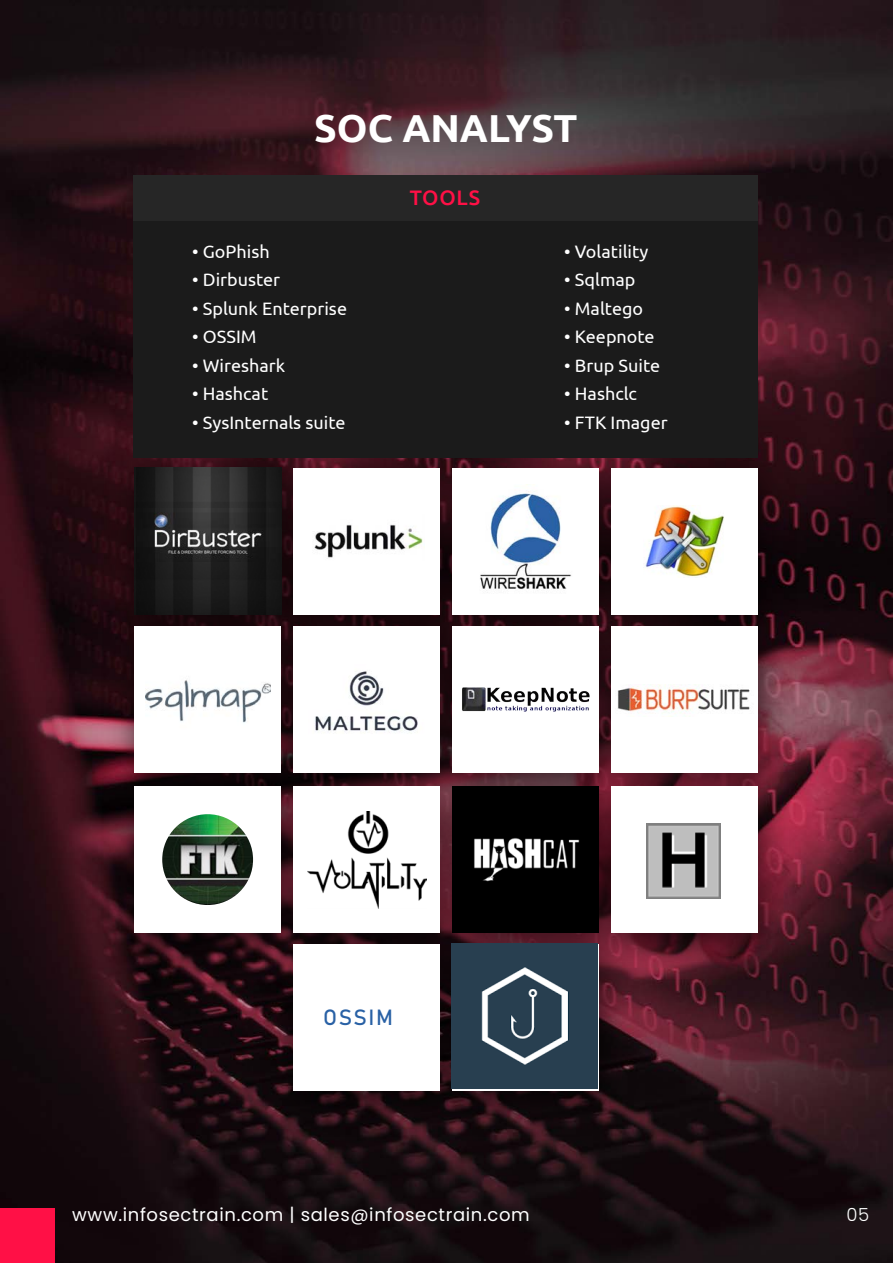
<style>
.page{position:relative;width:893px;height:1263px;background:#fff}
.page>*{position:absolute;margin:0;border:0;box-sizing:border-box;transform-origin:0 0}
.t1{font:700 39px "Ubuntu";color:#fff}
.t2{font:21.75px "Bahnschrift";letter-spacing:.07em;color:#2961a5}
.t3{font:500 21px "Ubuntu";letter-spacing:.035em;color:#ff1046}
.t4{font:18px "Ubuntu";color:#fff}
.t5{font:18px "Poppins";letter-spacing:.035em;color:#fff}
.t6{font:300 18px "Poppins";color:#fff}
</style>
<div class="page">
<img style="left:0;top:0;width:893px;height:1263px">
<div style="left:0;top:1209px;width:54px;height:54px;background:#ff1046"></div>
<img style="left:88px;top:429px;width:719px;height:717px">
<div style="left:293px;top:468px;width:147px;height:147px;background:#fff"></div>
<img style="left:314px;top:524px;width:111px;height:34px">
<div style="left:452px;top:468px;width:147px;height:147px;background:#fff"></div>
<img style="left:480px;top:484px;width:92px;height:109px">
<div style="left:134px;top:627px;width:147px;height:146px;background:#fff"></div>
<img style="left:145px;top:680px;width:125px;height:43px">
<div style="left:293px;top:627px;width:147px;height:146px;background:#fff"></div>
<img style="left:315px;top:671px;width:103px;height:62px">
<div style="left:452px;top:627px;width:147px;height:146px;background:#fff"></div>
<img style="left:462px;top:687px;width:128px;height:25px">
<div style="left:452px;top:786px;width:147px;height:147px;background:#000"></div>
<img style="left:474px;top:838px;width:106px;height:44px">
<div style="left:611px;top:468px;width:147px;height:147px;background:#fff"></div>
<img style="left:645px;top:505px;width:79px;height:72px">
<div style="left:293px;top:786px;width:147px;height:147px;background:#fff"></div>
<img style="left:307px;top:812px;width:119px;height:97px">
<div style="left:611px;top:627px;width:147px;height:146px;background:#fff"></div>
<img style="left:617px;top:685px;width:133px;height:29px">
<div style="left:611px;top:786px;width:147px;height:147px;background:#fff"></div>
<img style="left:646px;top:823px;width:75px;height:75px">
<div style="left:134px;top:786px;width:147px;height:147px;background:#fff"></div>
<img style="left:162px;top:814px;width:91px;height:91px;border-radius:45px">
<div style="left:293px;top:944px;width:147px;height:146px;background:#fff"></div>
<div style="left:452px;top:944px;width:147px;height:146px;background:#283f50"></div>
<img style="left:134px;top:507px;width:147px;height:56px">
<img style="left:134px;top:563px;width:147px;height:52px">
<img style="left:134px;top:468px;width:147px;height:39px">
<div style="left:134px;top:176px;width:624px;height:282px;background:#1b1b1b"></div>
<div style="left:134px;top:176px;width:624px;height:44px;background:#262626"></div>
<img style="left:452px;top:943px;width:145px;height:122px">
<h1 class="t1" style="left:314px;top:105px;width:265px">SOC ANALYST</h1>
<p class="t4" style="left:192px;top:240px;width:79px">• GoPhish</p>
<p class="t4" style="left:192px;top:269px;width:90px">• Dirbuster</p>
<p class="t4" style="left:192px;top:297px;width:156px">• Splunk Enterprise</p>
<p class="t4" style="left:192px;top:326px;width:66px">• OSSIM</p>
<p class="t4" style="left:192px;top:354px;width:94px">• Wireshark</p>
<p class="t4" style="left:192px;top:383px;width:78px">• Hashcat</p>
<p class="t4" style="left:192px;top:411px;width:155px">• SysInternals suite</p>
<p class="t3" style="left:410px;top:184px;width:72px">TOOLS</p>
<p class="t4" style="left:564px;top:240px;width:86px">• Volatility</p>
<p class="t4" style="left:564px;top:269px;width:73px">• Sqlmap</p>
<p class="t4" style="left:564px;top:297px;width:80px">• Maltego</p>
<p class="t4" style="left:564px;top:326px;width:92px">• Keepnote</p>
<p class="t4" style="left:564px;top:354px;width:97px">• Brup Suite</p>
<p class="t4" style="left:564px;top:383px;width:74px">• Hashclc</p>
<p class="t4" style="left:564px;top:411px;width:105px">• FTK Imager</p>
<p class="t2" style="left:323px;top:1003px;width:71px">OSSIM</p>
<p class="t5" style="left:72px;top:1204px;width:459px">www.infosectrain.com | sales@infosectrain.com</p>
<p class="t6" style="left:846px;top:1204px;width:24px">05</p>
</div>
